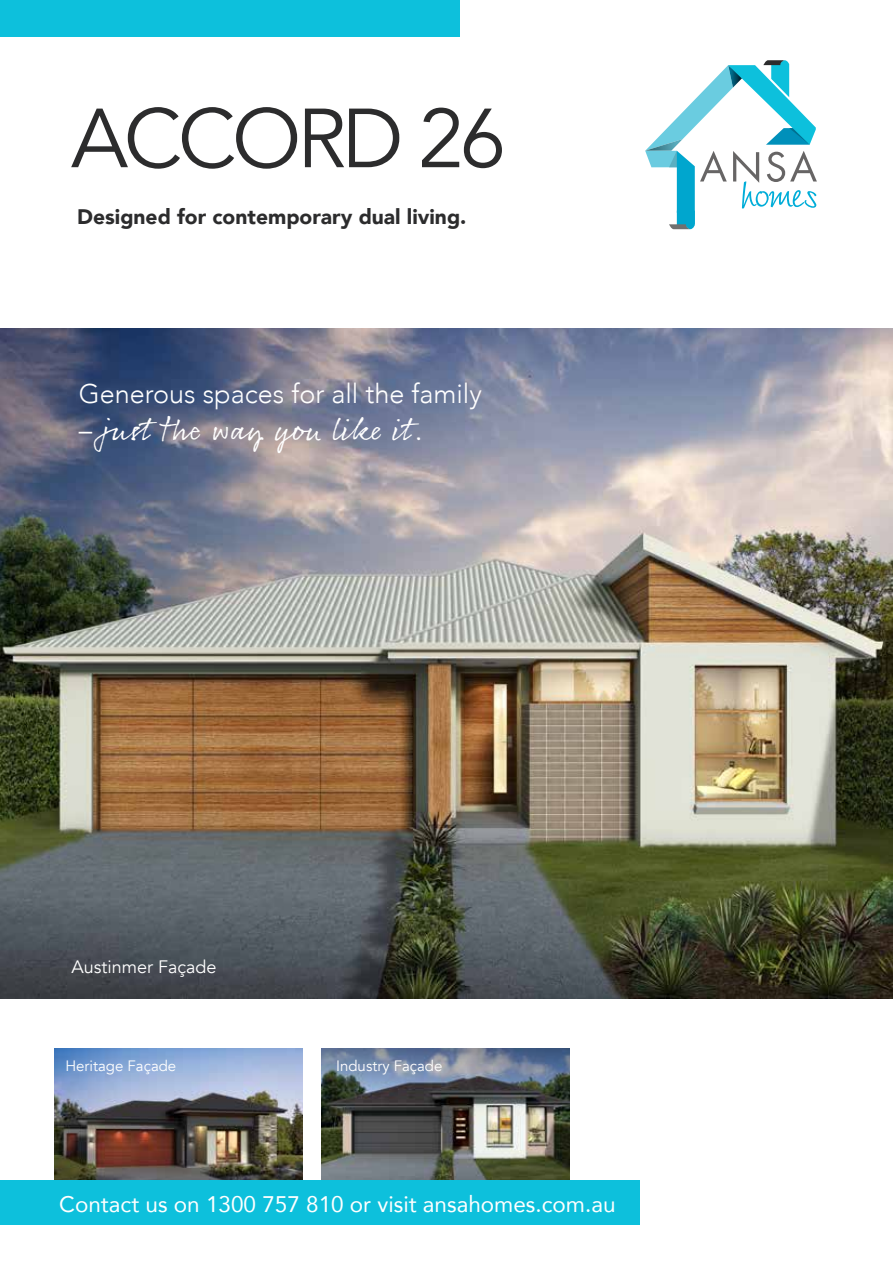
<style>
.page{position:relative;width:893px;height:1263px;background:#fff}
.page>*{position:absolute;margin:0;border:0;box-sizing:border-box;transform-origin:0 0}
.t1{font:82.8px "Avenir";letter-spacing:-.05em;color:#2c2c2d}
.t2{font:33px "Rollerscript Rough";color:#fff}
.t3{font:300 27px "Avenir";color:#fff}
.t4{font:22.5px "Avenir";color:#fff}
.t5{font:900 21px "Avenir";color:#2c2c2d}
.t6{font:18px "Avenir";color:#fff}
.t7{font:15px "Avenir";color:#fff}
.s1{font-family:"Avenir";font-weight:300;font-size:27px}
</style>
<div class="page">
<img style="left:322px;top:1108px;width:248px;height:72px">
<img style="left:322px;top:1049px;width:248px;height:59px">
<svg style="left:645px;top:60px;width:172px;height:170px"></svg>
<img style="left:0;top:328px;width:893px;height:670px">
<img style="left:55px;top:1049px;width:248px;height:131px">
<div style="left:0;top:0;width:459px;height:36px;background:#0dc0dc"></div>
<div style="left:0;top:1180px;width:639px;height:45px;background:#0dc0dc"></div>
<h1 class="t1" style="left:71px;top:89px;width:436px">ACCORD 26</h1>
<p class="t5" style="left:77px;top:198px;width:391px">Designed for contemporary dual living.</p>
<p class="t3" style="left:79px;top:378px;width:405px">Generous spaces for all the family</p>
<h2 class="t2" style="left:79px;top:409px;width:348px"><span class="s1">–</span> just the way you like it.</h2>
<p class="t6" style="left:71px;top:956px;width:147px">Austinmer Façade</p>
<p class="t7" style="left:65px;top:1057px;width:112px">Heritage Façade</p>
<p class="t7" style="left:336px;top:1057px;width:108px">Industry Façade</p>
<p class="t4" style="left:59px;top:1186px;width:558px">Contact us on 1300 757 810 or visit ansahomes.com.au</p>
</div>
